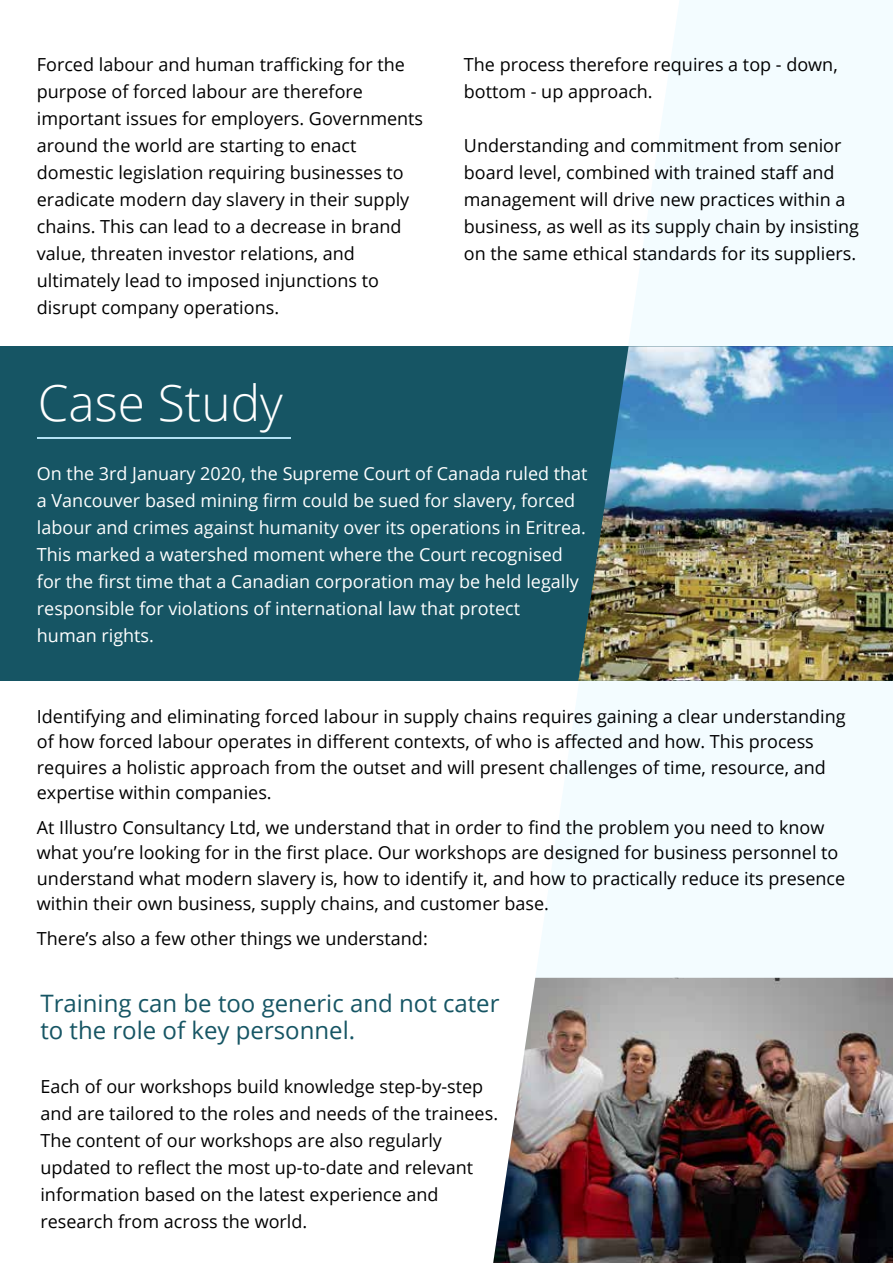
<style>
.page{position:relative;width:893px;height:1263px;background:#fff}
.page>*{position:absolute;margin:0;border:0;box-sizing:border-box;transform-origin:0 0}
.t1{font:300 49.5px "Open Sans";color:#fff}
.t2{font:24px/27px "Open Sans";color:#165564}
.t3{font:18px/27px "Open Sans";color:#000}
.t4{font:18px/27px "Open Sans";color:#fff}
</style>
<div class="page">
<svg style="left:628px;top:0;width:265px;height:346px;fill:#f3fcff"></svg>
<div style="left:535px;top:681px;width:358px;height:297px;background:#f3fcff"></div>
<div style="left:0;top:346px;width:893px;height:335px;background:#165564"></div>
<hr style="left:38px;top:437px;width:253px;height:2px;background:#b3e2f5">
<img style="left:578px;top:346px;width:315px;height:335px">
<img style="left:493px;top:978px;width:400px;height:285px">
<p class="t3" style="left:37px;top:50px;width:388px">Forced labour and human trafficking for the purpose of forced labour are therefore important issues for employers. Governments around the world are starting to enact domestic legislation requiring businesses to eradicate modern day slavery in their supply chains. This can lead to a decrease in brand value, threaten investor relations, and ultimately lead to imposed injunctions to disrupt company operations.</p>
<h1 class="t1" style="left:38px;top:369px;width:246px">Case Study</h1>
<p class="t3" style="left:464px;top:50px;width:375px">The process therefore requires a top - down, bottom - up approach.</p>
<p class="t3" style="left:464px;top:131px;width:397px">Understanding and commitment from senior board level, combined with trained staff and management will drive new practices within a business, as well as its supply chain by insisting on the same ethical standards for its suppliers.</p>
<p class="t4" style="left:37px;top:459px;width:552px">On the 3rd January 2020, the Supreme Court of Canada ruled that a Vancouver based mining firm could be sued for slavery, forced labour and crimes against humanity over its operations in Eritrea.<br>This marked a watershed moment where the Court recognised for the first time that a Canadian corporation may be held legally responsible for violations of international law that protect<br>human rights.</p>
<p class="t3" style="left:37px;top:703px;width:810px;line-height:25.5px">Identifying and eliminating forced labour in supply chains requires gaining a clear understanding of how forced labour operates in different contexts, of who is affected and how. This process requires a holistic approach from the outset and will present challenges of time, resource, and expertise within companies.</p>
<p class="t3" style="left:37px;top:814px;width:810px;line-height:25.5px">At Illustro Consultancy Ltd, we understand that in order to find the problem you need to know what you’re looking for in the first place. Our workshops are designed for business personnel to understand what modern slavery is, how to identify it, and how to practically reduce its presence within their own business, supply chains, and customer base.</p>
<p class="t3" style="left:37px;top:924px;width:392px">There’s also a few other things we understand:</p>
<h2 class="t2" style="left:40px;top:989px;width:461px">Training can be too generic and not cater to the role of key personnel.</h2>
<p class="t3" style="left:40px;top:1073px;width:459px">Each of our workshops build knowledge step-by-step and are tailored to the roles and needs of the trainees.<br>The content of our workshops are also regularly updated to reflect the most up-to-date and relevant information based on the latest experience and research from across the world.</p>
</div>
